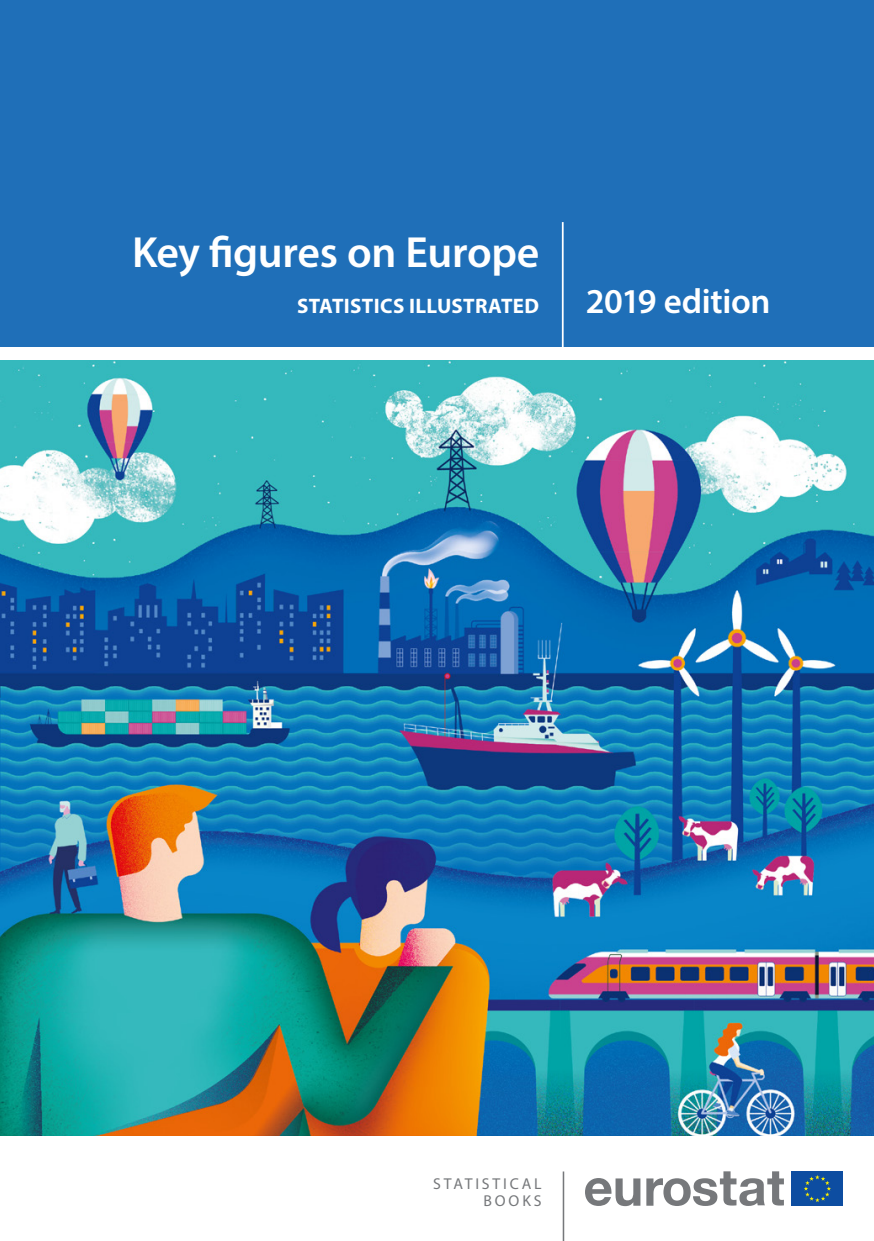
<style>
.page{position:relative;width:874px;height:1241px;background:#fff}
.page>*{position:absolute;margin:0;border:0;box-sizing:border-box;transform-origin:0 0}
.t1{font:600 43.75px "Myriad Pro";letter-spacing:-.01em;color:#fff}
.t2{font:600 35px "Myriad Pro";letter-spacing:-.01em;color:#fff}
.t3{font:700 21px "Myriad Pro";letter-spacing:.015em;color:#fff}
.t4{font:15.75px/17.5px "Myriad Pro";letter-spacing:.18em;color:#76787b;text-align:right}
</style>
<div class="page">
<img style="left:0;top:360px;width:873px;height:776px">
<div style="left:0;top:0;width:873px;height:347px;background:#1f6fb8"></div>
<div style="left:790px;top:1171px;width:52px;height:34px;background:#0d4da1"></div>
<svg style="left:804px;top:1175px;width:26px;height:26px"></svg>
<svg style="left:585px;top:1171px;width:198px;height:34px"></svg>
<hr style="left:562px;top:1171px;width:2px;height:69px;background:#76787b">
<hr style="left:561px;top:222px;width:2px;height:125px;background:#fff">
<h1 class="t1" style="left:132px;top:224px;width:409px">Key figures on Europe</h1>
<p class="t3" style="left:297px;top:292px;width:243px">STATISTICS ILLUSTRATED</p>
<h2 class="t2" style="left:585px;top:278px;width:186px">2019 edition</h2>
<p class="t4" style="left:433px;top:1174px;width:110px">STATISTICAL<br>BOOKS</p>
</div>
